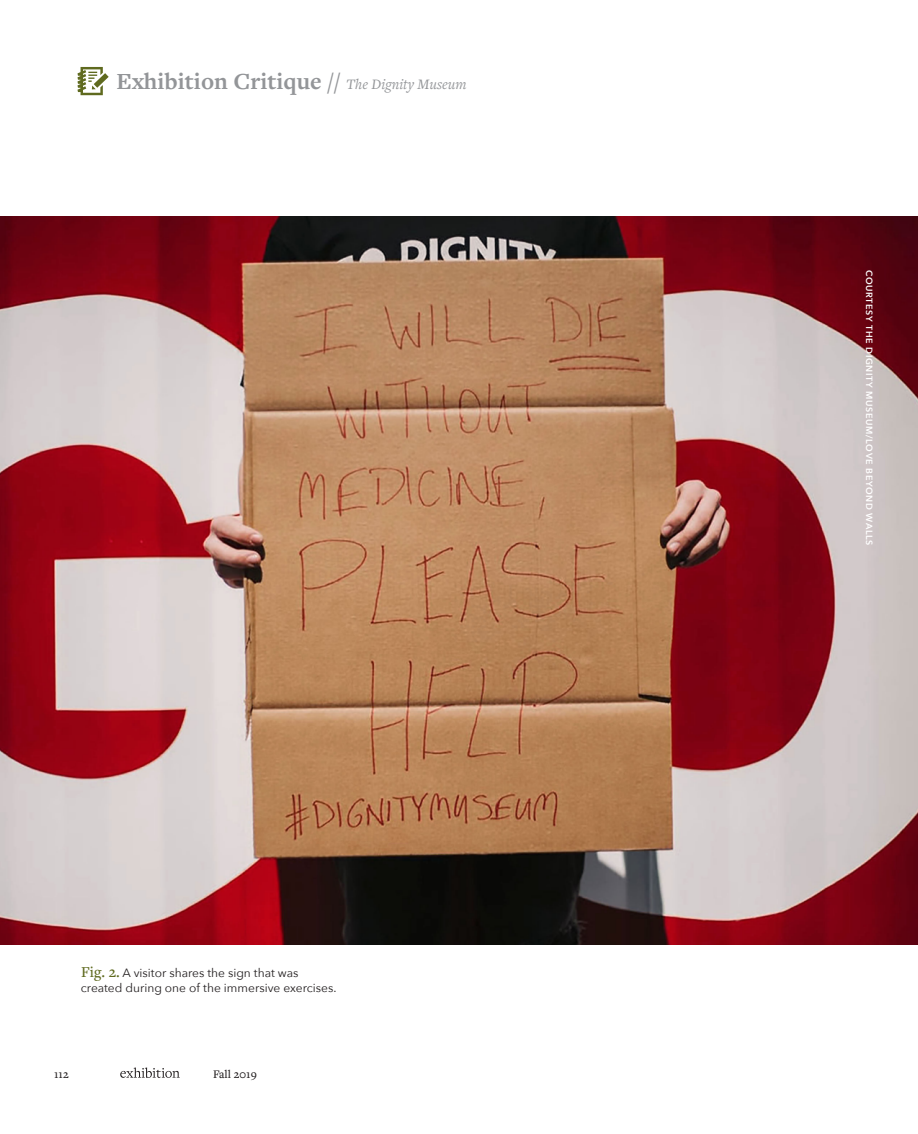
<style>
.page{position:relative;width:918px;height:1134px;background:#fff}
.page>*{position:absolute;margin:0;border:0;box-sizing:border-box;transform-origin:0 0}
.t1{font:700 24px "Freight Text Pro";color:#939598}
.t2{font:12px/15px "Avenir Next";color:#231f20}
.t3{font:500 12px "Freight Text Pro";color:#231f20}
.t4{font:600 9px "Avenir Next";letter-spacing:.075em;color:#fff}
.s1{font-weight:400;font-style:italic;font-size:15px}
.s2{font-family:"Freight Text Pro";font-weight:500;font-size:15.75px;color:#5f6a1f}
</style>
<div class="page">
<svg style="left:120px;top:1067px;width:60px;height:11px"></svg>
<svg style="left:77px;top:67px;width:32px;height:28px"></svg>
<img style="left:2px;top:216px;width:914px;height:729px">
<svg style="left:917px;top:216px;width:1px;height:729px"></svg>
<h1 class="t1" style="left:117px;top:66px;width:352px">Exhibition Critique // <span class="s1">The Dignity Museum</span></h1>
<p class="t2" style="left:81px;top:965px;width:257px"><span class="s2">Fig. 2.</span> A visitor shares the sign that was created during one of the immersive exercises.</p>
<p class="t3" style="left:54px;top:1066px;width:16px">112</p>
<p class="t3" style="left:213px;top:1066px;width:45px">Fall 2019</p>
<p class="t4" style="left:877px;top:270px;width:277px;rotate:90deg">COURTESY THE DIGNITY MUSEUM/LOVE BEYOND WALLS</p>
</div>
